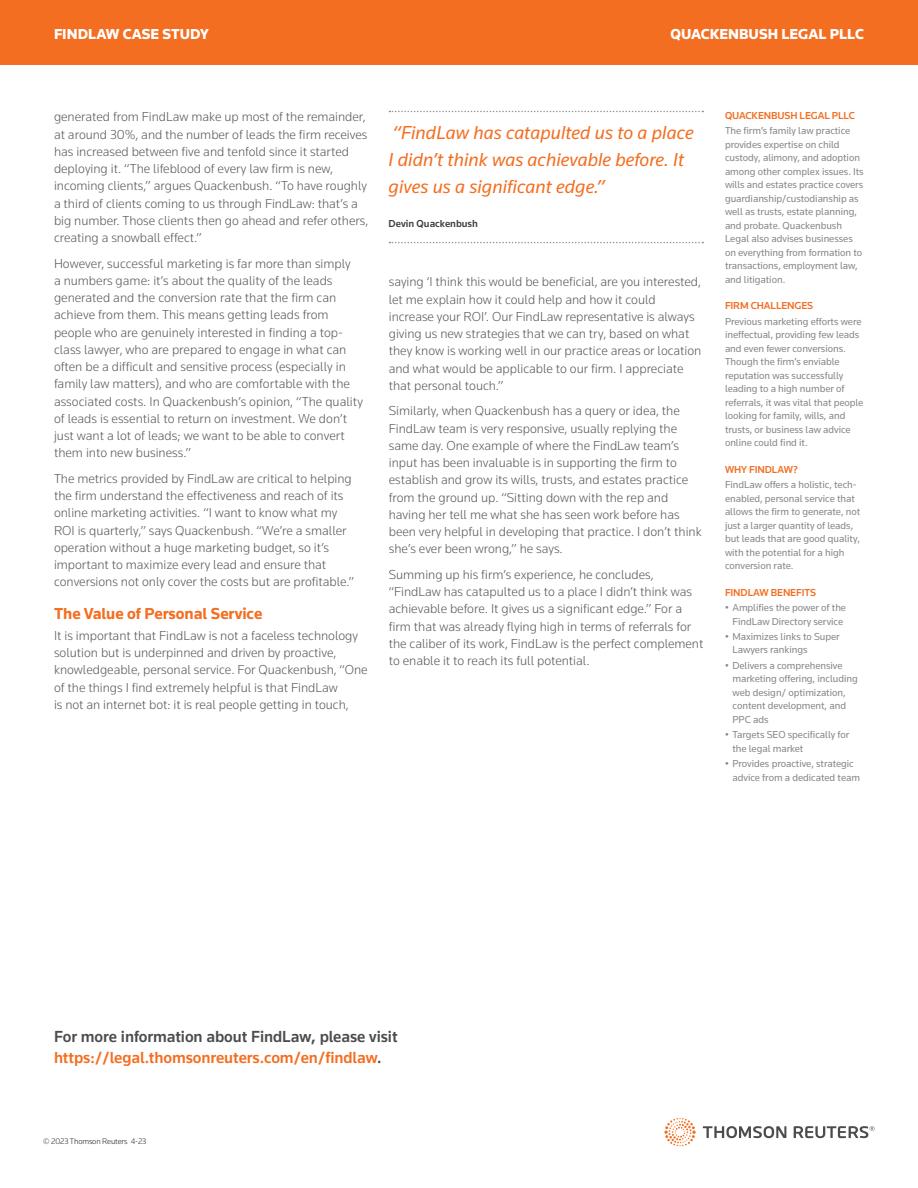
<style>
.page{position:relative;width:918px;height:1188px;background:#fff}
.page>*{position:absolute;margin:0;border:0;box-sizing:border-box;transform-origin:0 0}
.t1{font:italic 19.5px/27px "Knowledge";color:#f36e21}
.t2{font:500 16.5px/21px "Knowledge 2017";letter-spacing:-.005em;color:#4b4c4d}
.t3{font:700 16.5px "Knowledge";letter-spacing:-.005em;color:#f36e21}
.t4{font:900 15px "Knowledge";color:#fff}
.t5{font:300 13.5px/17.2px "Knowledge";color:#57585a}
.t6{font:10.5px/13.5px "Knowledge";letter-spacing:-.005em;color:#86888b}
.t7{font:500 10.5px "Knowledge";letter-spacing:-.01em;color:#f36e21}
.t8{font:500 10.5px "Knowledge";color:#3e3e3f}
.t9{font:300 8.25px "Knowledge 2017";letter-spacing:-.015em;color:#231f20}
.s1{color:#f36e21}
</style>
<div class="page">
<div style="left:0;top:0;width:918px;height:65px;background:#f36e21"></div>
<svg style="left:389px;top:111px;width:314px;height:1px"></svg>
<svg style="left:389px;top:242px;width:314px;height:1px"></svg>
<svg style="left:703px;top:1126px;width:171px;height:12px"></svg>
<svg style="left:664px;top:1118px;width:32px;height:28px"></svg>
<p class="t4" style="left:54px;top:24px;width:156px">FINDLAW CASE STUDY</p>
<p class="t4" style="left:671px;top:24px;width:195px">QUACKENBUSH LEGAL PLLC</p>
<p class="t5" style="left:54px;top:108px;width:316px">generated from FindLaw make up most of the remainder, at around 30%, and the number of leads the firm receives has increased between five and tenfold since it started deploying it. “The lifeblood of every law firm is new, incoming clients,” argues Quackenbush. “To have roughly a third of clients coming to us through FindLaw: that’s a big number. Those clients then go ahead and refer others, creating a snowball effect.”</p>
<p class="t5" style="left:54px;top:254px;width:310px">However, successful marketing is far more than simply<br>a numbers game: it’s about the quality of the leads generated and the conversion rate that the firm can achieve from them. This means getting leads from people who are genuinely interested in finding a top&shy;class lawyer, who are prepared to engage in what can often be a difficult and sensitive process (especially in family law matters), and who are comfortable with the associated costs. In Quackenbush’s opinion, “The quality of leads is essential to return on investment. We don’t just want a lot of leads; we want to be able to convert them into new business.”</p>
<p class="t5" style="left:54px;top:470px;width:302px">The metrics provided by FindLaw are critical to helping the firm understand the effectiveness and reach of its online marketing activities. “I want to know what my ROI is quarterly,” says Quackenbush. “We’re a smaller operation without a huge marketing budget, so it’s important to maximize every lead and ensure that conversions not only cover the costs but are profitable.”</p>
<p class="t3" style="left:54px;top:604px;width:210px">The Value of Personal Service</p>
<p class="t5" style="left:54px;top:626px;width:315px">It is important that FindLaw is not a faceless technology solution but is underpinned and driven by proactive, knowledgeable, personal service. For Quackenbush, “One of the things I find extremely helpful is that FindLaw<br>is not an internet bot: it is real people getting in touch,</p>
<h1 class="t1" style="left:389px;top:119px;width:306px">“FindLaw has catapulted us to a place<br>I didn’t think was achievable before. It gives us a significant edge.”</h1>
<p class="t8" style="left:389px;top:217px;width:91px">Devin Quackenbush</p>
<p class="t5" style="left:389px;top:273px;width:314px">saying ‘I think this would be beneficial, are you interested, let me explain how it could help and how it could increase your ROI’. Our FindLaw representative is always giving us new strategies that we can try, based on what they know is working well in our practice areas or location and what would be applicable to our firm. I appreciate that personal touch.”</p>
<p class="t5" style="left:389px;top:402px;width:315px">Similarly, when Quackenbush has a query or idea, the FindLaw team is very responsive, usually replying the same day. One example of where the FindLaw team’s input has been invaluable is in supporting the firm to establish and grow its wills, trusts, and estates practice from the ground up. “Sitting down with the rep and having her tell me what she has seen work before has been very helpful in developing that practice. I don’t think she’s ever been wrong,” he says.</p>
<p class="t5" style="left:389px;top:566px;width:316px">Summing up his firm’s experience, he concludes, “FindLaw has catapulted us to a place I didn’t think was achievable before. It gives us a significant edge.” For a firm that was already flying high in terms of referrals for the caliber of its work, FindLaw is the perfect complement to enable it to reach its full potential.</p>
<p class="t7" style="left:725px;top:109px;width:131px">QUACKENBUSH LEGAL PLLC</p>
<p class="t6" style="left:725px;top:124px;width:140px">The firm’s family law practice provides expertise on child custody, alimony, and adoption among other complex issues. Its wills and estates practice covers guardianship/custodianship as well as trusts, estate planning, and probate. Quackenbush<br>Legal also advises businesses on everything from formation to transactions, employment law, and litigation.</p>
<p class="t7" style="left:725px;top:299px;width:90px">FIRM CHALLENGES</p>
<p class="t6" style="left:725px;top:314px;width:140px">Previous marketing efforts were ineffectual, providing few leads and even fewer conversions.<br>Though the firm’s enviable reputation was successfully leading to a high number of referrals, it was vital that people looking for family, wills, and trusts, or business law advice online could find it.</p>
<p class="t7" style="left:725px;top:463px;width:74px">WHY FINDLAW?</p>
<p class="t6" style="left:725px;top:478px;width:137px">FindLaw offers a holistic, tech&shy;enabled, personal service that allows the firm to generate, not just a larger quantity of leads, but leads that are good quality, with the potential for a high conversion rate.</p>
<p class="t7" style="left:725px;top:586px;width:93px">FINDLAW BENEFITS</p>
<p class="t6" style="left:725px;top:601px;width:123px;text-align:center">• Amplifies the power of the<br>FindLaw Directory service</p>
<p class="t6" style="left:732px;top:630px;width:109px;text-indent:-7px">• Maximizes links to Super<br>Lawyers rankings</p>
<p class="t6" style="left:732px;top:658px;width:127px;text-indent:-7px">• Delivers a comprehensive marketing offering, including web design/ optimization, content development, and<br>PPC ads</p>
<p class="t6" style="left:732px;top:728px;width:118px;text-indent:-7px">• Targets SEO specifically for the legal market</p>
<p class="t6" style="left:732px;top:757px;width:129px;text-indent:-7px">• Provides proactive, strategic advice from a dedicated team</p>
<p class="t2" style="left:54px;top:1026px;width:345px">For more information about FindLaw, please visit <span class="s1">https://legal.thomsonreuters.com/en/findlaw</span>.</p>
<p class="t9" style="left:43px;top:1136px;width:105px">© 2023 Thomson Reuters 4-23</p>
</div>
